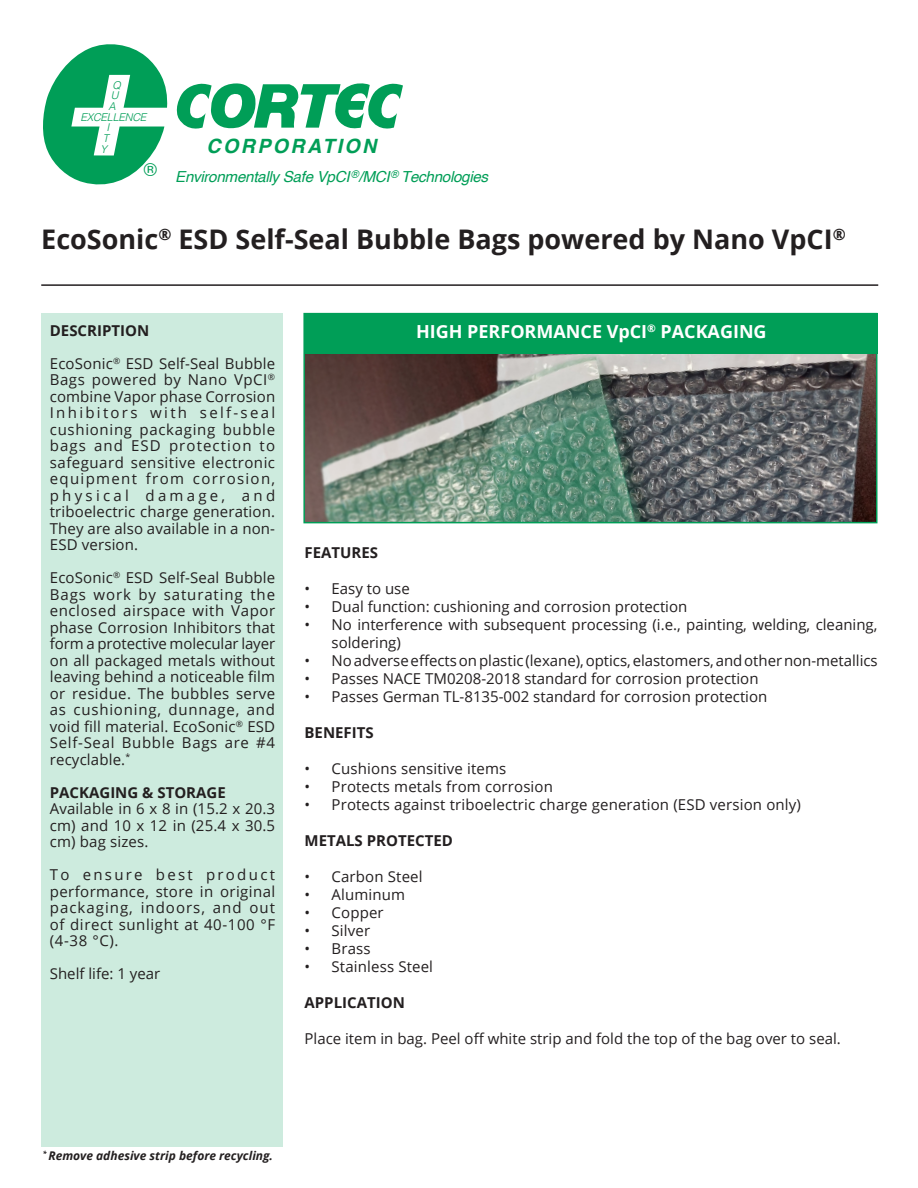
<style>
.page{position:relative;width:918px;height:1188px;background:#fff}
.page>*{position:absolute;margin:0;border:0;box-sizing:border-box;transform-origin:0 0}
.t1{font:700 27px "Open Sans";color:#231f20}
.t2{font:italic 700 19.65px "Helvetica";letter-spacing:.12em;color:#009e57}
.t3{font:700 18px "Open Sans";color:#fff}
.t4{font:17.85px "Helvetica";color:#009e57}
.t5{font:italic 15.15px "Helvetica";letter-spacing:-.02em;color:#009e57}
.t6{font:15px/16.5px "Open Sans";color:#231f20;text-align:justify}
.t7{font:700 15px "Open Sans";color:#231f20}
.t8{font:italic 700 12px "Open Sans";color:#231f20}
.t9{font:italic 300 10.8px/10.8px "Helvetica";letter-spacing:-.02em;color:#009e57;text-align:center}
</style>
<div class="page">
<svg style="left:43px;top:44px;width:360px;height:141px"></svg>
<div style="left:41px;top:313px;width:242px;height:834px;background:#cdebde"></div>
<hr style="left:41px;top:284px;width:837px;height:2px;background:#231f20">
<img style="left:306px;top:353px;width:569px;height:167px">
<div style="left:303px;top:313px;width:575px;height:210px;border:2px solid #009e57"></div>
<div style="left:305px;top:313px;width:573px;height:40px;background:#009e57"></div>
<p class="t9" style="left:108px;top:79px;width:14px">Q<br>U<br>A</p>
<p class="t9" style="left:101px;top:122px;width:10px">I<br>T<br>Y</p>
<p class="t9" style="left:80px;top:111px;width:68px">EXCELLENCE</p>
<p class="t4" style="left:144px;top:158px;width:15px">®</p>
<p class="t2" style="left:207px;top:130px;width:171px">CORPORATION</p>
<p class="t5" style="left:175px;top:165px;width:315px">Environmentally Safe VpCI<sup>®</sup>/MCI<sup>®</sup> Technologies</p>
<p class="t1" style="left:41px;top:220px;width:806px">EcoSonic<sup>®</sup> ESD Self-Seal Bubble Bags powered by Nano VpCI<sup>®</sup></p>
<p class="t7" style="left:50px;top:320px;width:101px">DESCRIPTION</p>
<p class="t6" style="left:50px;top:355px;width:227px">EcoSonic<sup>®</sup> ESD Self-Seal Bubble Bags powered by Nano VpCI<sup>® </sup>combine Vapor phase Corrosion Inhibitors with self-seal cushioning packaging bubble bags and ESD protection to safeguard sensitive electronic equipment from corrosion, physical damage, and triboelectric charge generation.<br>They are also available in a non-ESD version.</p>
<p class="t6" style="left:50px;top:569px;width:227px">EcoSonic<sup>®</sup> ESD Self-Seal Bubble Bags work by saturating the enclosed airspace with Vapor phase Corrosion Inhibitors that form a protective molecular layer on all packaged metals without leaving behind a noticeable film or residue. The bubbles serve as cushioning, dunnage, and void fill material. EcoSonic<sup>®</sup> ESD Self-Seal Bubble Bags are #4 recyclable.<sup>*</sup></p>
<p class="t7" style="left:50px;top:782px;width:177px">PACKAGING &amp; STORAGE</p>
<p class="t6" style="left:50px;top:800px;width:227px">Available in 6 x 8 in (15.2 x 20.3 cm) and 10 x 12 in (25.4 x 30.5 cm) bag sizes.</p>
<p class="t6" style="left:50px;top:866px;width:227px">To ensure best product performance, store in original packaging, indoors, and out of direct sunlight at 40-100 °F (4-38 °C).</p>
<p class="t6" style="left:50px;top:965px;width:112px">Shelf life: 1 year</p>
<p class="t3" style="left:416px;top:319px;width:352px">HIGH PERFORMANCE VpCI<sup>®</sup> PACKAGING</p>
<p class="t7" style="left:305px;top:542px;width:75px">FEATURES</p>
<p class="t6" style="left:305px;top:580px;width:107px">• Easy to use</p>
<p class="t6" style="left:305px;top:598px;width:384px">• Dual function: cushioning and corrosion protection</p>
<p class="t6" style="left:332px;top:615px;width:547px;line-height:18px;text-indent:-27px">• No interference with subsequent processing (i.e., painting, welding, cleaning, soldering)</p>
<p class="t6" style="left:305px;top:652px;width:575px">• No adverse effects on plastic (lexane), optics, elastomers, and other non-metallics</p>
<p class="t6" style="left:305px;top:670px;width:455px">• Passes NACE TM0208-2018 standard for corrosion protection</p>
<p class="t6" style="left:305px;top:688px;width:464px">• Passes German TL-8135-002 standard for corrosion protection</p>
<p class="t7" style="left:305px;top:722px;width:71px">BENEFITS</p>
<p class="t6" style="left:305px;top:760px;width:203px">• Cushions sensitive items</p>
<p class="t6" style="left:305px;top:778px;width:250px">• Protects metals from corrosion</p>
<p class="t6" style="left:305px;top:796px;width:498px">• Protects against triboelectric charge generation (ESD version only)</p>
<p class="t7" style="left:305px;top:830px;width:150px">METALS PROTECTED</p>
<p class="t6" style="left:305px;top:868px;width:120px">• Carbon Steel</p>
<p class="t6" style="left:305px;top:886px;width:102px">• Aluminum</p>
<p class="t6" style="left:305px;top:904px;width:81px">• Copper</p>
<p class="t6" style="left:305px;top:922px;width:67px">• Silver</p>
<p class="t6" style="left:305px;top:940px;width:68px">• Brass</p>
<p class="t6" style="left:305px;top:958px;width:130px">• Stainless Steel</p>
<p class="t7" style="left:305px;top:992px;width:102px">APPLICATION</p>
<p class="t6" style="left:305px;top:1030px;width:538px">Place item in bag. Peel off white strip and fold the top of the bag over to seal.</p>
<p class="t8" style="left:43px;top:1148px;width:232px"><sup>*</sup> Remove adhesive strip before recycling.</p>
</div>
